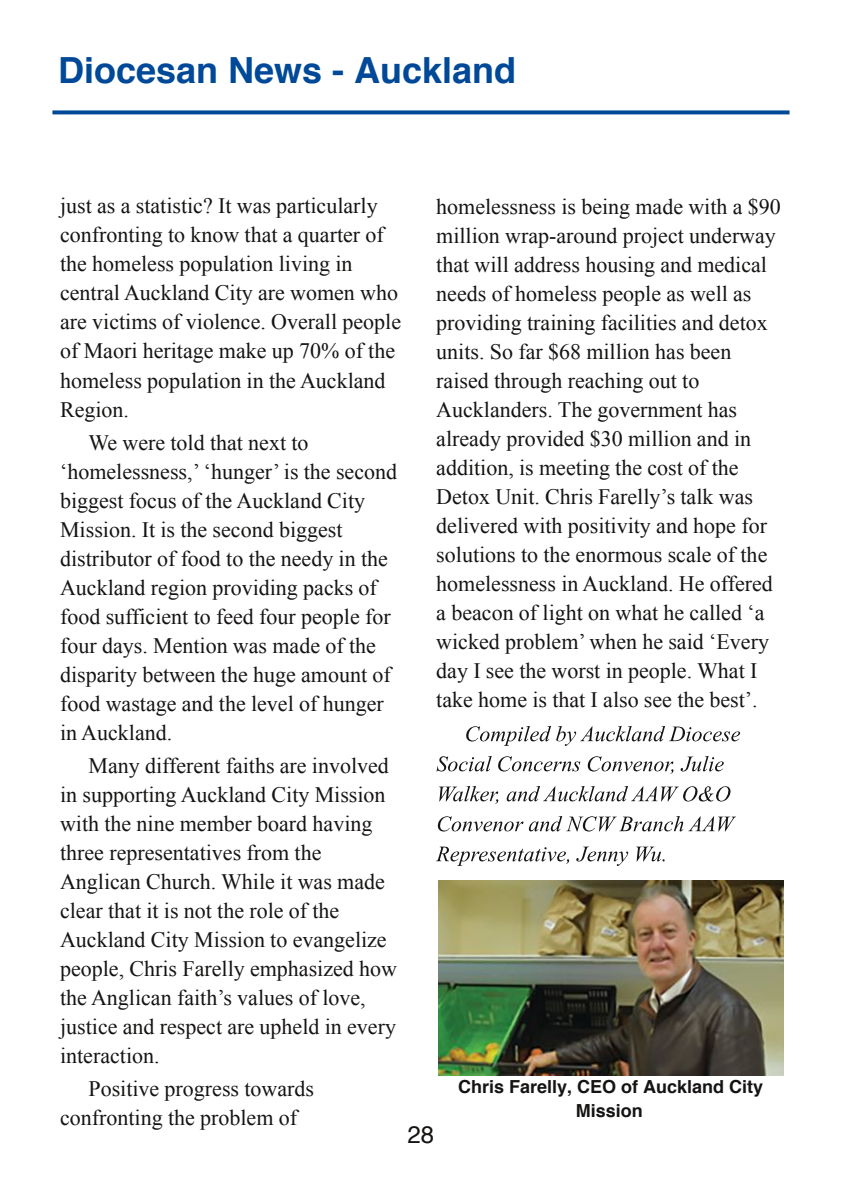
<style>
.page{position:relative;width:842px;height:1191px;background:#fff}
.page>*{position:absolute;margin:0;border:0;box-sizing:border-box;transform-origin:0 0}
.t1{font:700 36px "Helvetica";color:#004998}
.t2{font:24px "Helvetica";color:#161413}
.t3{font:22px/29px "Times New Roman";color:#161413}
.t4{font:700 18px/24px "Helvetica";color:#161413;text-align:center}
</style>
<div class="page">
<svg style="left:52px;top:110px;width:737px;height:4px;background:#1b5ca2"></svg>
<svg style="left:466px;top:726px;width:274px;height:20px"></svg>
<svg style="left:436px;top:756px;width:56px;height:15px"></svg>
<svg style="left:498px;top:756px;width:82px;height:15px"></svg>
<svg style="left:588px;top:756px;width:85px;height:18px"></svg>
<svg style="left:680px;top:756px;width:44px;height:15px"></svg>
<svg style="left:439px;top:786px;width:59px;height:18px"></svg>
<svg style="left:507px;top:786px;width:223px;height:15px"></svg>
<svg style="left:438px;top:816px;width:85px;height:15px"></svg>
<svg style="left:529px;top:816px;width:207px;height:15px"></svg>
<svg style="left:436px;top:846px;width:133px;height:20px"></svg>
<svg style="left:576px;top:846px;width:52px;height:20px"></svg>
<svg style="left:636px;top:846px;width:29px;height:15px"></svg>
<img style="left:438px;top:880px;width:346px;height:195px">
<h1 class="t1" style="left:58px;top:55px;width:460px">Diocesan News - Auckland</h1>
<p class="t3" style="left:60px;top:191px;width:342px">just as a statistic? It was particularly confronting to know that a quarter of the homeless population living in central Auckland City are women who are victims of violence. Overall people of Maori heritage make up 70% of the homeless population in the Auckland Region.</p>
<p class="t3" style="left:60px;top:427px;width:338px;text-indent:28px">We were told that next to ‘homelessness,’ ‘hunger’ is the second biggest focus of the Auckland City<br>Mission. It is the second biggest distributor of food to the needy in the<br>Auckland region providing packs of food sufficient to feed four people for four days. Mention was made of the disparity between the huge amount of food wastage and the level of hunger in Auckland.</p>
<p class="t3" style="left:60px;top:750px;width:338px;text-indent:28px">Many different faiths are involved in supporting Auckland City Mission with the nine member board having three representatives from the Anglican Church. While it was made clear that it is not the role of the Auckland City Mission to evangelize people, Chris Farelly emphasized how the Anglican faith’s values of love, justice and respect are upheld in every interaction.</p>
<p class="t3" style="left:60px;top:1073px;width:255px;text-indent:28px">Positive progress towards confronting the problem of</p>
<p class="t3" style="left:436px;top:192px;width:346px">homelessness is being made with a $90 million wrap-around project underway that will address housing and medical needs of homeless people as well as providing training facilities and detox units. So far $68 million has been raised through reaching out to Aucklanders. The government has already provided $30 million and in addition, is meeting the cost of the Detox Unit. Chris Farelly’s talk was delivered with positivity and hope for solutions to the enormous scale of the homelessness in Auckland. He offered a beacon of light on what he called ‘a wicked problem’ when he said ‘Every day I see the worst in people. What I take home is that I also see the best’.</p>
<p class="t4" style="left:458px;top:1075px;width:307px">Chris Farelly, CEO of Auckland City<br>Mission</p>
<p class="t2" style="left:407px;top:1124px;width:28px">28</p>
</div>
